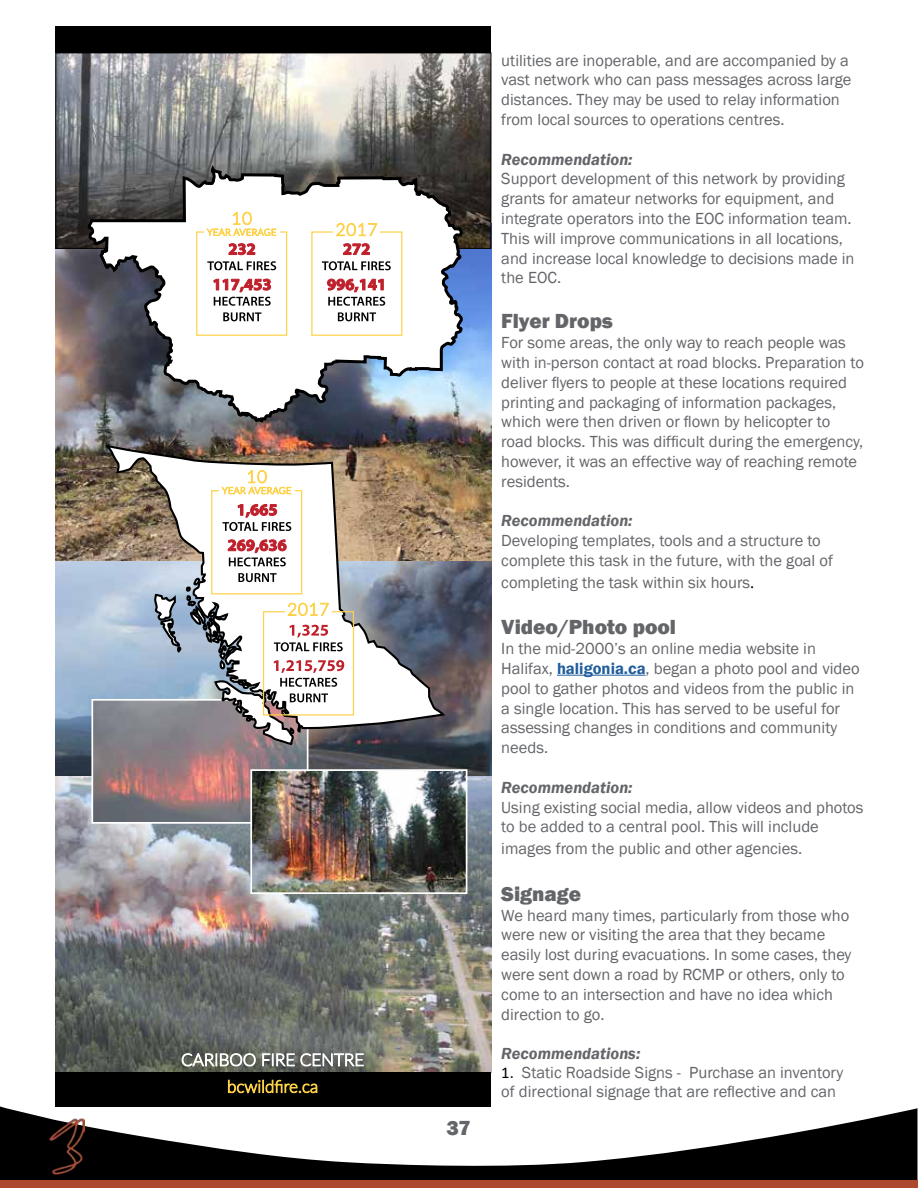
<style>
.page{position:relative;width:918px;height:1188px;background:#fff}
.page>*{position:absolute;margin:0;border:0;box-sizing:border-box;transform-origin:0 0}
.t1{font:800 21px "Franklin Gothic";color:#636569}
.t2{font:16.5px/19.8px "Franklin Gothic";color:#636569}
.t3{font:italic 600 16.5px "Franklin Gothic";color:#636569}
.s1{font-family:"Minion Pro";font-size:18px;color:#000}
.s2{font-weight:600;color:#215e9e}
.s3{font-family:"Calibri";color:#000}
</style>
<div class="page">
<svg style="left:0;top:1106px;width:917px;height:75px"></svg>
<img style="left:49px;top:1119px;width:36px;height:56px">
<div style="left:0;top:1181px;width:917px;height:7px;background:#ab482e"></div>
<hr style="left:557px;top:675px;width:89px;height:1px;background:#215e9e">
<img style="left:56px;top:560px;width:435px;height:512px">
<img style="left:56px;top:248px;width:435px;height:312px">
<img style="left:58px;top:55px;width:431px;height:191px">
<div style="left:56px;top:53px;width:435px;height:195px;border:1px solid #000"></div>
<img style="left:94px;top:702px;width:212px;height:119px">
<div style="left:91px;top:699px;width:218px;height:125px;border:2px solid #fff"></div>
<img style="left:253px;top:772px;width:211px;height:119px">
<div style="left:250px;top:769px;width:217px;height:125px;border:2px solid #fff"></div>
<svg style="left:88px;top:165px;width:375px;height:258px"></svg>
<svg style="left:223px;top:312px;width:38px;height:9px"></svg>
<svg style="left:214px;top:279px;width:57px;height:27px"></svg>
<svg style="left:207px;top:261px;width:69px;height:9px"></svg>
<svg style="left:338px;top:312px;width:38px;height:9px"></svg>
<svg style="left:327px;top:279px;width:58px;height:27px"></svg>
<svg style="left:322px;top:261px;width:69px;height:9px"></svg>
<div style="left:196px;top:231px;width:91px;height:105px;border:1px solid #fed148"></div>
<div style="left:311px;top:231px;width:91px;height:105px;border:1px solid #fed148"></div>
<hr style="left:334px;top:230px;width:46px;height:4px;background:#fff">
<svg style="left:334px;top:220px;width:44px;height:35px"></svg>
<img style="left:106px;top:444px;width:339px;height:301px">
<svg style="left:228px;top:540px;width:58px;height:26px"></svg>
<svg style="left:222px;top:504px;width:69px;height:27px"></svg>
<div style="left:211px;top:490px;width:91px;height:104px;border:1px solid #fed148"></div>
<div style="left:263px;top:611px;width:91px;height:104px;border:1px solid #fed148"></div>
<svg style="left:153px;top:573px;width:191px;height:172px"></svg>
<div style="left:56px;top:27px;width:435px;height:26px;background:#000"></div>
<div style="left:56px;top:1072px;width:435px;height:34px;background:#000"></div>
<svg style="left:228px;top:1080px;width:89px;height:14px"></svg>
<svg style="left:182px;top:1051px;width:182px;height:17px"></svg>
<hr style="left:219px;top:488px;width:76px;height:4px;background:#fff">
<svg style="left:221px;top:469px;width:71px;height:28px"></svg>
<hr style="left:204px;top:230px;width:76px;height:4px;background:#fff">
<svg style="left:206px;top:211px;width:70px;height:44px"></svg>
<p class="t1" style="left:447px;top:1114px;width:26px">37</p>
<p class="t2" style="left:501px;top:51px;width:352px">utilities are inoperable, and are accompanied by a vast network who can pass messages across large distances. They may be used to relay information from local sources to operations centres.</p>
<p class="t3" style="left:501px;top:148px;width:133px">Recommendation:</p>
<p class="t2" style="left:501px;top:169px;width:355px">Support development of this network by providing grants for amateur networks for equipment, and integrate operators into the EOC information team.<br>This will improve communications in all locations, and increase local knowledge to decisions made in the EOC.</p>
<p class="t1" style="left:501px;top:308px;width:113px">Flyer Drops</p>
<p class="t2" style="left:501px;top:333px;width:364px">For some areas, the only way to reach people was with in-person contact at road blocks. Preparation to deliver flyers to people at these locations required printing and packaging of information packages, which were then driven or flown by helicopter to road blocks. This was difficult during the emergency, however, it was an effective way of reaching remote residents.</p>
<p class="t3" style="left:501px;top:510px;width:133px">Recommendation:</p>
<p class="t2" style="left:501px;top:531px;width:333px">Developing templates, tools and a structure to complete this task in the future, with the goal of</p>
<p class="t2" style="left:501px;top:573px;width:255px">completing the task within six hours<span class="s1">.</span></p>
<p class="t1" style="left:501px;top:614px;width:176px">Video/Photo pool</p>
<p class="t2" style="left:501px;top:639px;width:360px">In the mid-2000’s an online media website in Halifax, <span class="s2">haligonia.ca</span>, began a photo pool and video pool to gather photos and videos from the public in a single location. This has served to be useful for assessing changes in conditions and community needs.</p>
<p class="t3" style="left:501px;top:777px;width:133px">Recommendation:</p>
<p class="t2" style="left:501px;top:798px;width:364px">Using existing social media, allow videos and photos to be added to a central pool. This will include</p>
<p class="t2" style="left:501px;top:839px;width:302px">images from the public and other agencies.</p>
<p class="t1" style="left:501px;top:880px;width:81px">Signage</p>
<p class="t2" style="left:501px;top:906px;width:352px">We heard many times, particularly from those who were new or visiting the area that they became easily lost during evacuations. In some cases, they were sent down a road by RCMP or others, only to come to an intersection and have no idea which direction to go.</p>
<p class="t3" style="left:501px;top:1043px;width:140px">Recommendations:</p>
<p class="t2" style="left:501px;top:1063px;width:344px;line-height:19px"><span class="s3">1.</span> Static Roadside Signs - Purchase an inventory of directional signage that are reflective and can</p>
</div>
